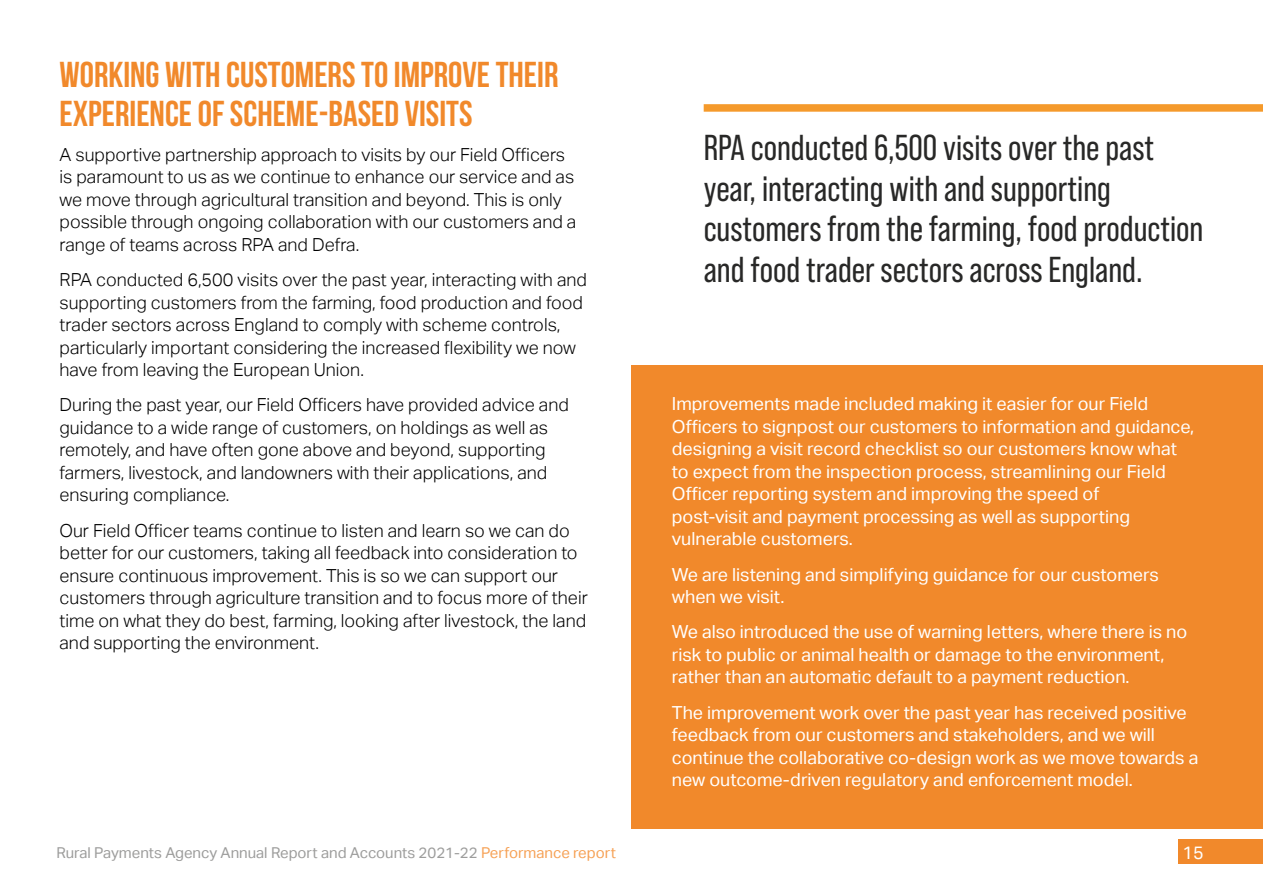
<style>
.page{position:relative;width:1263px;height:893px;background:#fff}
.page>*{position:absolute;margin:0;border:0;box-sizing:border-box;transform-origin:0 0}
.t1{font:36px/40.5px "Bebas Neue Pro";color:#282827}
.t2{font:700 36px/39px "Bebas Neue";color:#f1892b}
.t3{font:300 18px/22.5px "Aktiv Grotesk";color:#000}
.t4{font:18px/22.5px "Aktiv Grotesk";color:#fff}
.t5{font:15px "Aktiv Grotesk";color:#9d9d9c}
.s1{color:#f6a257}
</style>
<div class="page">
<div style="left:1178px;top:840px;width:85px;height:24px;background:#f1892b"></div>
<div style="left:631px;top:366px;width:632px;height:463px;background:#f1892b"></div>
<div style="left:704px;top:104px;width:559px;height:8px;background:#f59a2b"></div>
<h1 class="t2" style="left:60px;top:54px;width:500px">WORKING WITH CUSTOMERS TO IMPROVE THEIR<br>EXPERIENCE OF SCHEME-BASED VISITS</h1>
<p class="t3" style="left:60px;top:143px;width:518px">A supportive partnership approach to visits by our Field Officers is paramount to us as we continue to enhance our service and as we move through agricultural transition and beyond. This is only possible through ongoing collaboration with our customers and a range of teams across RPA and Defra.</p>
<p class="t3" style="left:60px;top:269px;width:529px">RPA conducted 6,500 visits over the past year, interacting with and supporting customers from the farming, food production and food trader sectors across England to comply with scheme controls, particularly important considering the increased flexibility we now have from leaving the European Union.</p>
<p class="t3" style="left:60px;top:394px;width:511px">During the past year, our Field Officers have provided advice and guidance to a wide range of customers, on holdings as well as remotely, and have often gone above and beyond, supporting farmers, livestock, and landowners with their applications, and ensuring compliance.</p>
<p class="t3" style="left:60px;top:519px;width:530px">Our Field Officer teams continue to listen and learn so we can do better for our customers, taking all feedback into consideration to ensure continuous improvement. This is so we can support our customers through agriculture transition and to focus more of their time on what they do best, farming, looking after livestock, the land and supporting the environment.</p>
<h1 class="t1" style="left:704px;top:127px;width:501px">RPA conducted 6,500 visits over the past year, interacting with and supporting customers from the farming, food production and food trader sectors across England.</h1>
<p class="t4" style="left:672px;top:393px;width:524px">Improvements made included making it easier for our Field Officers to signpost our customers to information and guidance, designing a visit record checklist so our customers know what to expect from the inspection process, streamlining our Field Officer reporting system and improving the speed of<br>post-visit and payment processing as well as supporting vulnerable customers.</p>
<p class="t4" style="left:672px;top:563px;width:489px">We are listening and simplifying guidance for our customers when we visit.</p>
<p class="t4" style="left:672px;top:621px;width:517px">We also introduced the use of warning letters, where there is no risk to public or animal health or damage to the environment, rather than an automatic default to a payment reduction.</p>
<p class="t4" style="left:672px;top:701px;width:528px">The improvement work over the past year has received positive feedback from our customers and stakeholders, and we will continue the collaborative co-design work as we move towards a new outcome-driven regulatory and enforcement model.</p>
<p class="t5" style="left:56px;top:844px;width:561px">Rural Payments Agency Annual Report and Accounts 2021-22 <span class="s1">Performance report</span></p>
<p class="t4" style="left:1182px;top:841px;width:23px">15</p>
</div>
